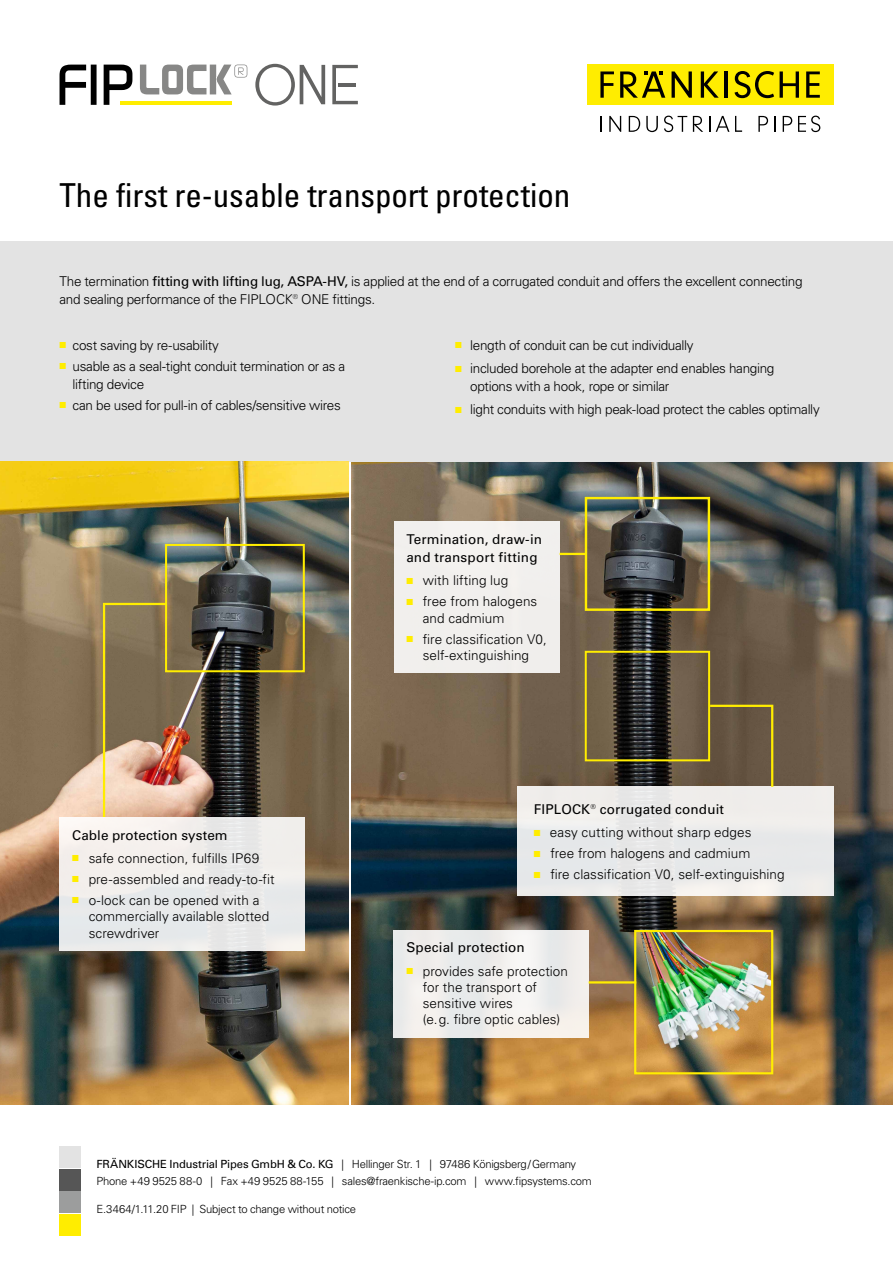
<style>
.page{position:relative;width:893px;height:1263px;background:#fff}
.page>*{position:absolute;margin:0;border:0;box-sizing:border-box;transform-origin:0 0}
.t1{font:condensed 33px "Univers LT Pro";color:#000}
.t2{font:300 13.5px/18px "Univers LT Pro 45";letter-spacing:-.015em;color:#000}
.t3{font:300 13.5px/16.5px "Univers LT Pro 45";letter-spacing:.005em;color:#000}
.t4{font:13.5px/18px "Univers LT Pro 55 Roman";letter-spacing:.01em;color:#000}
.t5{font:300 11.25px/16.5px "Univers LT Pro 45";letter-spacing:-.02em;color:#000}
.s1{font-family:"Univers LT Pro 55 Roman";font-weight:400}
.s2{color:#ffed00}
</style>
<div class="page">
<img style="left:352px;top:462px;width:541px;height:642px">
<div style="left:0;top:241px;width:893px;height:221px;background:#e3e3e3"></div>
<div style="left:587px;top:64px;width:246px;height:41px;background:#ffed00"></div>
<svg style="left:600px;top:71px;width:14px;height:27px"></svg>
<svg style="left:620px;top:71px;width:45px;height:27px"></svg>
<svg style="left:672px;top:71px;width:20px;height:27px"></svg>
<svg style="left:701px;top:71px;width:18px;height:27px"></svg>
<hr style="left:725px;top:71px;width:3px;height:27px;background:#000">
<svg style="left:734px;top:71px;width:40px;height:27px"></svg>
<svg style="left:780px;top:71px;width:19px;height:27px"></svg>
<svg style="left:806px;top:71px;width:14px;height:27px"></svg>
<svg style="left:600px;top:116px;width:2px;height:16px"></svg>
<svg style="left:609px;top:116px;width:12px;height:16px"></svg>
<svg style="left:629px;top:116px;width:11px;height:16px"></svg>
<svg style="left:646px;top:116px;width:12px;height:16px"></svg>
<svg style="left:693px;top:116px;width:10px;height:16px"></svg>
<svg style="left:709px;top:116px;width:1px;height:16px"></svg>
<svg style="left:716px;top:116px;width:13px;height:16px"></svg>
<svg style="left:735px;top:116px;width:7px;height:16px"></svg>
<svg style="left:758px;top:116px;width:10px;height:16px"></svg>
<svg style="left:774px;top:116px;width:1px;height:16px"></svg>
<svg style="left:783px;top:116px;width:9px;height:16px"></svg>
<svg style="left:664px;top:116px;width:23px;height:16px"></svg>
<svg style="left:798px;top:116px;width:22px;height:16px"></svg>
<div style="left:60px;top:1147px;width:21px;height:21px;background:#e3e3e3"></div>
<div style="left:60px;top:1169px;width:21px;height:21px;background:#565656"></div>
<div style="left:60px;top:1214px;width:21px;height:21px;background:#ffed00"></div>
<div style="left:60px;top:1192px;width:21px;height:21px;background:#9c9d9d"></div>
<svg style="left:60px;top:65px;width:72px;height:40px"></svg>
<svg style="left:332px;top:65px;width:26px;height:39px"></svg>
<svg style="left:255px;top:64px;width:70px;height:42px"></svg>
<hr style="left:120px;top:101px;width:112px;height:4px;background:#ffed00">
<svg style="left:140px;top:65px;width:107px;height:29px"></svg>
<div style="left:394px;top:521px;width:166px;height:152px;background:#f1efed"></div>
<img style="left:0;top:462px;width:349px;height:642px">
<div style="left:165px;top:544px;width:140px;height:128px;border:2px solid #ffed00"></div>
<svg style="left:102px;top:602px;width:66px;height:215px;background:#a58a6a"></svg>
<div style="left:394px;top:930px;width:195px;height:107px;background:#efedeb"></div>
<div style="left:585px;top:497px;width:125px;height:114px;border:2px solid #ffed00"></div>
<hr style="left:560px;top:553px;width:25px;height:2px;background:#ffed00">
<img style="left:637px;top:933px;width:133px;height:138px">
<div style="left:634px;top:930px;width:139px;height:144px;border:2px solid #ffed00"></div>
<hr style="left:589px;top:981px;width:47px;height:2px;background:#ffed00">
<div style="left:517px;top:787px;width:316px;height:109px;background:#e9e9ea"></div>
<svg style="left:708px;top:703px;width:66px;height:84px;background:#6f5e3f"></svg>
<div style="left:585px;top:651px;width:125px;height:110px;border:2px solid #ffed00"></div>
<div style="left:60px;top:817px;width:245px;height:134px;background:linear-gradient(to right,#f0eeed,#eaeae9)"></div>
<h1 class="t1" style="left:60px;top:174px;width:512px">The first re-usable transport protection</h1>
<p class="t2" style="left:60px;top:272px;width:745px">The termination <span class="s1">fitting with lifting lug, ASPA-HV,</span> is applied at the end of a corrugated conduit and offers the excellent connecting and sealing performance of the FIPLOCK® ONE fittings.</p>
<p class="t2" style="left:60px;top:336px;width:161px"><span class="s2">■</span> cost saving by re-usability</p>
<p class="t2" style="left:73px;top:357px;width:274px;text-indent:-13px"><span class="s2">■</span> usable as a seal-tight conduit termination or as a lifting device</p>
<p class="t2" style="left:60px;top:396px;width:283px"><span class="s2">■</span> can be used for pull-in of cables/sensitive wires</p>
<p class="t2" style="left:455px;top:336px;width:240px"><span class="s2">■</span> length of conduit can be cut individually</p>
<p class="t2" style="left:470px;top:359px;width:306px;text-indent:-15px"><span class="s2">■</span> included borehole at the adapter end enables hanging options with a hook, rope or similar</p>
<p class="t2" style="left:455px;top:400px;width:366px"><span class="s2">■</span> light conduits with high peak-load protect the cables optimally</p>
<p class="t4" style="left:72px;top:825px;width:157px">Cable protection system</p>
<p class="t3" style="left:72px;top:849px;width:189px"><span class="s2">■</span> safe connection, fulfills IP69</p>
<p class="t3" style="left:72px;top:870px;width:204px"><span class="s2">■</span> pre-assembled and ready-to-fit</p>
<p class="t3" style="left:89px;top:891px;width:182px;text-indent:-16px"><span class="s2">■</span> o-lock can be opened with a commercially available slotted screwdriver</p>
<p class="t4" style="left:406px;top:529px;width:137px">Termination, draw-in and transport fitting</p>
<p class="t3" style="left:406px;top:572px;width:103px"><span class="s2">■</span> with lifting lug</p>
<p class="t3" style="left:423px;top:593px;width:116px;text-indent:-16px"><span class="s2">■</span> free from halogens and cadmium</p>
<p class="t3" style="left:406px;top:630px;width:142px;text-align:center"><span class="s2">■</span> fire classification V0, self-extinguishing</p>
<p class="t4" style="left:534px;top:799px;width:192px">FIPLOCK® corrugated conduit</p>
<p class="t3" style="left:534px;top:824px;width:219px"><span class="s2">■</span> easy cutting without sharp edges</p>
<p class="t3" style="left:534px;top:845px;width:218px"><span class="s2">■</span> free from halogens and cadmium</p>
<p class="t3" style="left:534px;top:866px;width:252px"><span class="s2">■</span> fire classification V0, self-extinguishing</p>
<p class="t4" style="left:406px;top:938px;width:120px">Special protection</p>
<p class="t3" style="left:423px;top:962px;width:147px;text-indent:-16px"><span class="s2">■</span> provides safe protection for the transport of sensitive wires<br>(e.g. fibre optic cables)</p>
<p class="t5" style="left:97px;top:1156px;width:497px"><span class="s1">FRÄNKISCHE Industrial Pipes GmbH &amp; Co. KG</span> | Hellinger Str. 1 | 97486 Königsberg/Germany<br>Phone +49 9525 88-0 | Fax +49 9525 88-155 | sales@fraenkische-ip.com | www.fipsystems.com</p>
<p class="t5" style="left:97px;top:1200px;width:261px">E.3464/1.11.20 FIP | Subject to change without notice</p>
</div>
